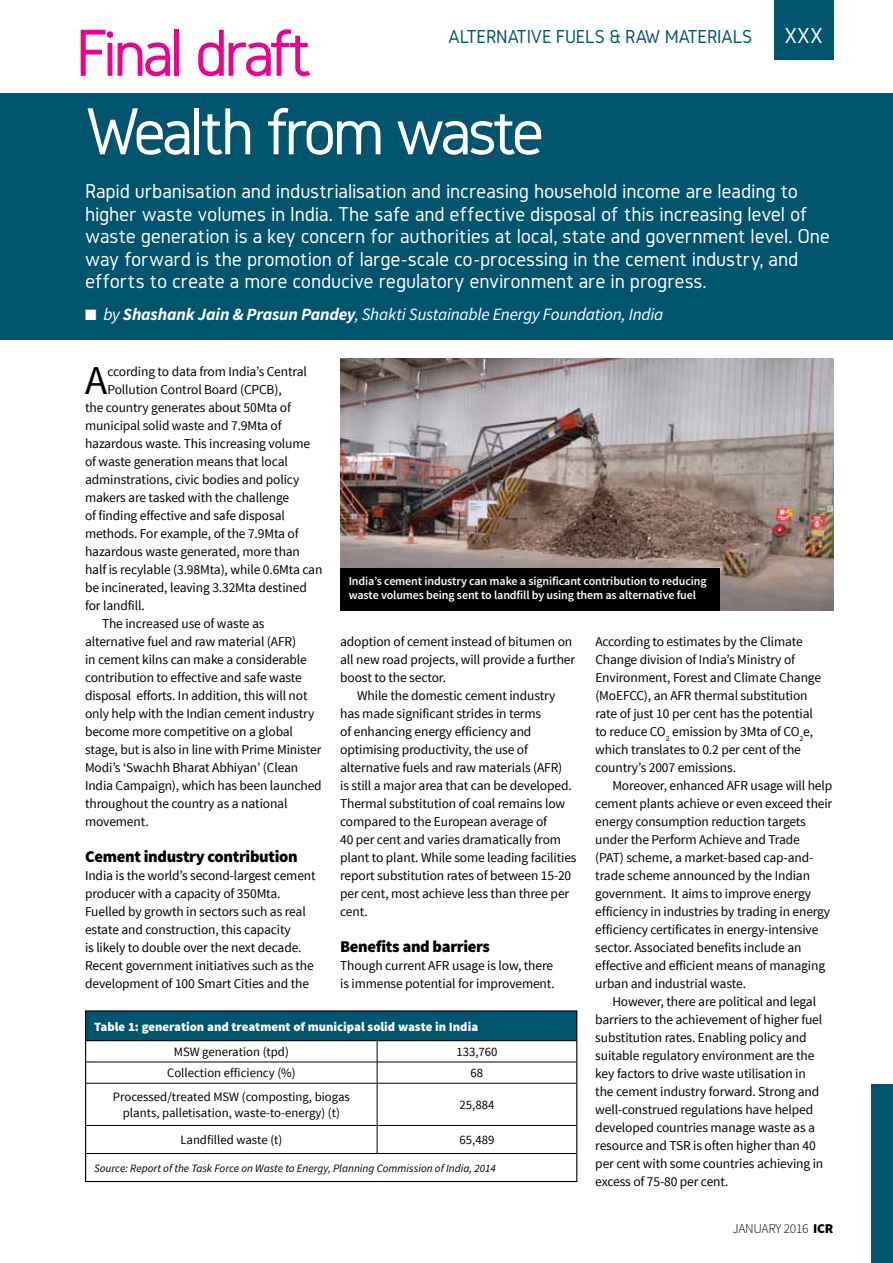
<style>
.page{position:relative;width:893px;height:1263px;background:#fff}
.page>*{position:absolute;margin:0;border:0;box-sizing:border-box;transform-origin:0 0}
.t1{font:69px "Gidole";letter-spacing:-.07em;color:#fff}
.t2{font:69px "Gidole";letter-spacing:-.075em;color:#ec008c}
.t3{font:40.95px "Source Sans Pro";color:#000}
.t4{font:22.5px "Gidole";color:#fff}
.t5{font:21px/22.5px "Gidole";letter-spacing:-.01em;color:#fff}
.t6{font:19.5px "Gidole";letter-spacing:-.02em;color:#00546e}
.t7{font:italic 17.25px "Source Sans Pro";letter-spacing:-.015em;color:#fff}
.t8{font:900 16.5px "Source Sans Pro";letter-spacing:-.02em;color:#000}
.t9{font:13.5px/18px "Source Sans Pro";letter-spacing:-.01em;color:#000}
.t10{font:300 13.5px "Source Sans Pro";letter-spacing:-.02em;color:#000}
.t11{font:12.75px/16.5px "Source Sans Pro";color:#000;text-align:center}
.t12{font:900 12.75px "Source Sans Pro";color:#fff}
.t13{font:600 12px/13.5px "Source Sans Pro";letter-spacing:-.01em;color:#fff}
.t14{font:italic 11.25px "Source Sans Pro";color:#000}
.s1{font-weight:700}
.s2{font-weight:900}
</style>
<div class="page">
<div style="left:872px;top:1084px;width:21px;height:179px;background:#00546e"></div>
<div style="left:0;top:94px;width:893px;height:246px;background:#00546e"></div>
<div style="left:774px;top:0;width:59px;height:60px;background:#00546e"></div>
<img style="left:340px;top:358px;width:493px;height:252px">
<div style="left:86px;top:1011px;width:491px;height:30px;background:#00546e"></div>
<hr style="left:85px;top:1010px;width:292px;height:1px;background:#000">
<hr style="left:85px;top:1011px;width:1px;height:30px;background:#000">
<hr style="left:377px;top:1010px;width:200px;height:1px;background:#000">
<hr style="left:576px;top:1011px;width:1px;height:30px;background:#000">
<svg style="left:85px;top:1041px;width:1px;height:42px"></svg>
<svg style="left:576px;top:1041px;width:1px;height:42px"></svg>
<hr style="left:85px;top:1083px;width:1px;height:42px;background:#000">
<hr style="left:576px;top:1083px;width:1px;height:42px;background:#000">
<svg style="left:85px;top:1125px;width:1px;height:56px"></svg>
<svg style="left:576px;top:1125px;width:1px;height:56px"></svg>
<hr style="left:85px;top:1181px;width:292px;height:1px;background:#000">
<hr style="left:377px;top:1181px;width:200px;height:1px;background:#000">
<hr style="left:86px;top:1040px;width:291px;height:1px;background:#000">
<hr style="left:377px;top:1040px;width:199px;height:1px;background:#000">
<hr style="left:86px;top:1062px;width:291px;height:1px;background:#000">
<hr style="left:377px;top:1062px;width:199px;height:1px;background:#000">
<svg style="left:377px;top:1041px;width:1px;height:42px"></svg>
<hr style="left:86px;top:1083px;width:291px;height:1px;background:#000">
<hr style="left:377px;top:1083px;width:199px;height:1px;background:#000">
<hr style="left:377px;top:1083px;width:1px;height:42px;background:#000">
<hr style="left:86px;top:1125px;width:291px;height:1px;background:#000">
<hr style="left:377px;top:1125px;width:199px;height:1px;background:#000">
<svg style="left:377px;top:1125px;width:1px;height:28px"></svg>
<hr style="left:86px;top:1153px;width:291px;height:1px;background:#000">
<hr style="left:377px;top:1153px;width:199px;height:1px;background:#000">
<div style="left:340px;top:568px;width:379px;height:42px;background:#000"></div>
<h1 class="t2" style="left:75px;top:15px;width:239px">Final draft</h1>
<h3 class="t6" style="left:448px;top:26px;width:306px">ALTERNATIVE FUELS &amp; RAW MATERIALS</h3>
<h3 class="t4" style="left:784px;top:23px;width:40px">XXX</h3>
<h1 class="t1" style="left:85px;top:93px;width:461px">Wealth from waste</h1>
<p class="t5" style="left:85px;top:180px;width:747px">Rapid urbanisation and industrialisation and increasing household income are leading to higher waste volumes in India. The safe and effective disposal of this increasing level of waste generation is a key concern for authorities at local, state and government level. One way forward is the promotion of large-scale co-processing in the cement industry, and efforts to create a more conducive regulatory environment are in progress.</p>
<p class="t7" style="left:85px;top:304px;width:580px">■ by <span class="s1">Shashank Jain &amp; Prasun Pandey</span>, Shakti Sustainable Energy Foundation, India</p>
<h2 class="t3" style="left:85px;top:355px;width:24px">A</h2>
<p class="t9" style="left:107px;top:363px;width:201px">ccording to data from India’s Central</p>
<p class="t9" style="left:107px;top:381px;width:176px">Pollution Control Board (CPCB),</p>
<p class="t9" style="left:85px;top:399px;width:207px">the country generates about 50Mta of</p>
<p class="t9" style="left:85px;top:417px;width:198px">municipal solid waste and 7.9Mta of</p>
<p class="t9" style="left:85px;top:435px;width:227px">hazardous waste. This increasing volume</p>
<p class="t9" style="left:85px;top:453px;width:204px">of waste generation means that local</p>
<p class="t9" style="left:85px;top:471px;width:216px">adminstrations, civic bodies and policy</p>
<p class="t9" style="left:85px;top:489px;width:206px">makers are tasked with the challenge</p>
<p class="t9" style="left:85px;top:507px;width:201px">of finding effective and safe disposal</p>
<p class="t9" style="left:85px;top:525px;width:215px">methods. For example, of the 7.9Mta of</p>
<p class="t9" style="left:85px;top:543px;width:216px">hazardous waste generated, more than</p>
<p class="t9" style="left:85px;top:561px;width:239px">half is recylable (3.98Mta), while 0.6Mta can</p>
<p class="t9" style="left:85px;top:579px;width:223px">be incinerated, leaving 3.32Mta destined</p>
<p class="t9" style="left:85px;top:597px;width:61px">for landfill.</p>
<p class="t9" style="left:102px;top:615px;width:164px">The increased use of waste as</p>
<p class="t9" style="left:85px;top:633px;width:213px">alternative fuel and raw material (AFR)</p>
<p class="t9" style="left:85px;top:651px;width:223px">in cement kilns can make a considerable</p>
<p class="t9" style="left:85px;top:669px;width:218px">contribution to effective and safe waste</p>
<p class="t9" style="left:85px;top:687px;width:224px">disposal efforts. In addition, this will not</p>
<p class="t9" style="left:85px;top:705px;width:231px">only help with the Indian cement industry</p>
<p class="t9" style="left:85px;top:723px;width:209px">become more competitive on a global</p>
<p class="t9" style="left:85px;top:741px;width:238px">stage, but is also in line with Prime Minister</p>
<p class="t9" style="left:85px;top:759px;width:215px">Modi’s ‘Swachh Bharat Abhiyan’ (Clean</p>
<p class="t9" style="left:85px;top:777px;width:238px">India Campaign), which has been launched</p>
<p class="t9" style="left:85px;top:795px;width:204px">throughout the country as a national</p>
<p class="t9" style="left:85px;top:813px;width:65px">movement.</p>
<p class="t8" style="left:85px;top:846px;width:214px">Cement industry contribution</p>
<p class="t9" style="left:85px;top:867px;width:232px">India is the world’s second-largest cement producer with a capacity of 350Mta.<br>Fuelled by growth in sectors such as real estate and construction, this capacity<br>is likely to double over the next decade.<br>Recent government initiatives such as the development of 100 Smart Cities and the</p>
<p class="t13" style="left:349px;top:575px;width:360px">India’s cement industry can make a significant contribution to reducing waste volumes being sent to landfill by using them as alternative fuel</p>
<p class="t9" style="left:340px;top:633px;width:236px">adoption of cement instead of bitumen on all new road projects, will provide a further boost to the sector.</p>
<p class="t9" style="left:340px;top:687px;width:238px;text-indent:17px">While the domestic cement industry has made significant strides in terms<br>of enhancing energy efficiency and optimising productivity, the use of alternative fuels and raw materials (AFR)<br>is still a major area that can be developed.<br>Thermal substitution of coal remains low compared to the European average of<br>40 per cent and varies dramatically from plant to plant. While some leading facilities report substitution rates of between 15-20 per cent, most achieve less than three per cent.</p>
<p class="t8" style="left:340px;top:936px;width:151px">Benefits and barriers</p>
<p class="t9" style="left:340px;top:957px;width:216px">Though current AFR usage is low, there is immense potential for improvement.</p>
<p class="t9" style="left:595px;top:633px;width:227px">According to estimates by the Climate Change division of India’s Ministry of Environment, Forest and Climate Change (MoEFCC), an AFR thermal substitution rate of just 10 per cent has the potential to reduce CO<sub>2</sub> emission by 3Mta of CO<sub>2</sub>e, which translates to 0.2 per cent of the country’s 2007 emissions.</p>
<p class="t9" style="left:595px;top:777px;width:238px;text-indent:17px">Moreover, enhanced AFR usage will help cement plants achieve or even exceed their energy consumption reduction targets under the Perform Achieve and Trade<br>(PAT) scheme, a market-based cap-and&shy;trade scheme announced by the Indian government. It aims to improve energy efficiency in industries by trading in energy efficiency certificates in energy-intensive sector. Associated benefits include an effective and efficient means of managing urban and industrial waste.</p>
<p class="t9" style="left:595px;top:993px;width:229px;text-indent:17px">However, there are political and legal barriers to the achievement of higher fuel substitution rates. Enabling policy and suitable regulatory environment are the key factors to drive waste utilisation in the cement industry forward. Strong and well-construed regulations have helped developed countries manage waste as a resource and TSR is often higher than 40 per cent with some countries achieving in excess of 75-80 per cent.</p>
<p class="t12" style="left:94px;top:1018px;width:386px">Table 1: generation and treatment of municipal solid waste in India</p>
<p class="t11" style="left:174px;top:1044px;width:117px">MSW generation (tpd)</p>
<p class="t11" style="left:456px;top:1044px;width:43px">133,760</p>
<p class="t11" style="left:167px;top:1065px;width:130px">Collection efficiency (%)</p>
<p class="t11" style="left:471px;top:1065px;width:14px">68</p>
<p class="t11" style="left:113px;top:1088px;width:238px">Processed/treated MSW (composting, biogas plants, palletisation, waste-to-energy) (t)</p>
<p class="t11" style="left:460px;top:1097px;width:36px">25,884</p>
<p class="t11" style="left:180px;top:1132px;width:104px">Landfilled waste (t)</p>
<p class="t11" style="left:460px;top:1132px;width:36px">65,489</p>
<p class="t14" style="left:94px;top:1161px;width:403px">Source: Report of the Task Force on Waste to Energy, Planning Commission of India, 2014</p>
<p class="t10" style="left:732px;top:1220px;width:103px">JANUARY 2016 <span class="s2">ICR</span></p>
</div>
